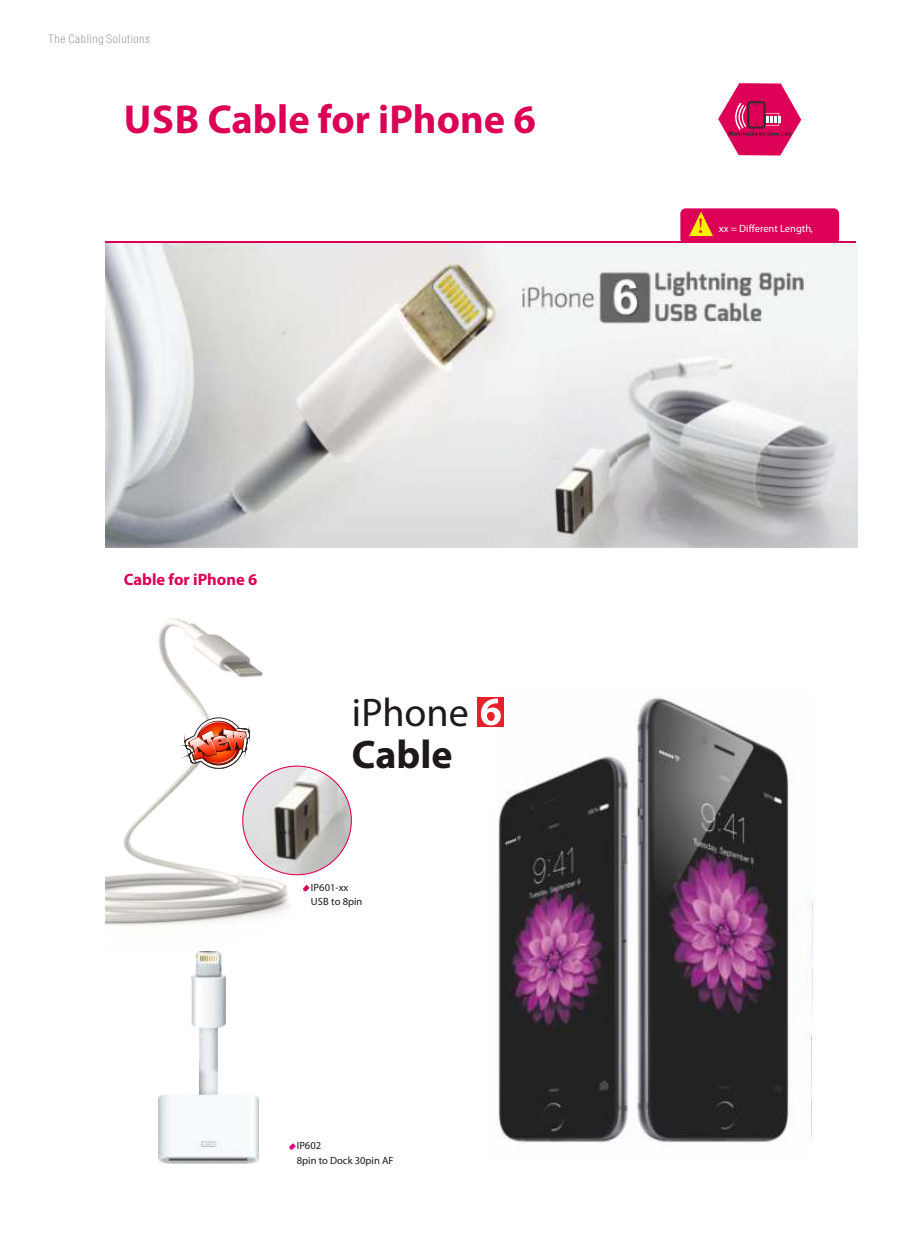
<style>
.page{position:relative;width:906px;height:1234px;background:#fff}
.page>*{position:absolute;margin:0;border:0;box-sizing:border-box;transform-origin:0 0}
.t1{font:700 40.5px "Myriad Pro";color:#dc0056}
.t2{font:40.05px/42px "Myriad Pro";color:#1d1819}
.t3{font:700 16.5px "Myriad Pro";color:#dc0056}
.t4{font:300 condensed 12px "Helvetica Neue";letter-spacing:.05em;color:#a1a1a1}
.t5{font:10.5px/14.9px "Myriad Pro";color:#1d1819}
.t6{font:10.5px "Myriad Pro";color:#fefefe}
.s1{font-weight:700}
.s2{font-family:"Sim Sun";font-size:22.65px;color:#e62129}
</style>
<div class="page">
<img style="left:105px;top:618px;width:196px;height:308px">
<hr style="left:105px;top:241px;width:750px;height:3px;background:#dc0056">
<div style="left:680px;top:208px;width:159px;height:36px;background:#dc0056;border-radius:5px"></div>
<svg style="left:689px;top:211px;width:24px;height:25px"></svg>
<img style="left:105px;top:243px;width:752px;height:305px">
<img style="left:489px;top:697px;width:324px;height:446px">
<img style="left:185px;top:717px;width:65px;height:51px">
<svg style="left:303px;top:884px;width:7px;height:7px"></svg>
<img style="left:243px;top:766px;width:108px;height:108px;border-radius:50%">
<svg style="left:289px;top:1143px;width:7px;height:6px"></svg>
<div style="left:477px;top:697px;width:27px;height:29px;background:#e62129"></div>
<svg style="left:481px;top:698px;width:20px;height:27px"></svg>
<img style="left:158px;top:951px;width:101px;height:212px">
<svg style="left:718px;top:83px;width:83px;height:72px"></svg>
<p class="t4" style="left:49px;top:33px;width:103px">The Cabling Solutions</p>
<p class="t1" style="left:124px;top:103px;width:414px">USB Cable for iPhone 6</p>
<p class="t3" style="left:124px;top:573px;width:135px">Cable for iPhone 6</p>
<p class="t2" style="left:352px;top:695px;width:118px">iPhone<br><span class="s1">Cable</span></p>
<p class="t5" style="left:311px;top:880px;width:53px">IP601-xx<br>USB to 8pin</p>
<p class="t5" style="left:297px;top:1138px;width:98px">IP602<br>8pin to Dock 30pin AF</p>
<p class="t6" style="left:694px;top:224px;width:120px"><span class="s2">！</span> xx = Different Length,</p>
</div>
